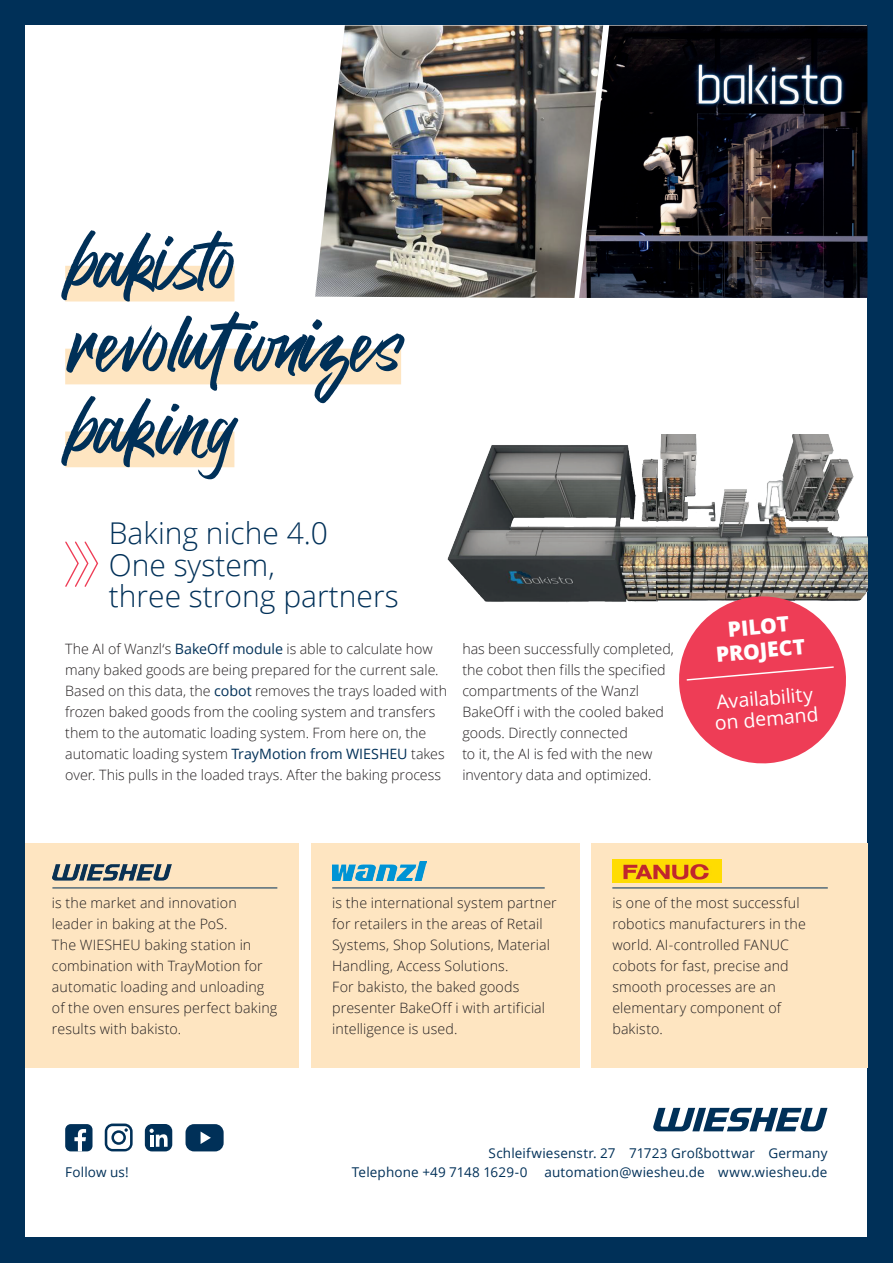
<style>
.page{position:relative;width:893px;height:1263px;background:#003058}
.page>*{position:absolute;margin:0;border:0;box-sizing:border-box;transform-origin:0 0}
.t1{font:87px/82.8px "Obsurd";letter-spacing:-.02em;color:#003058}
.t2{font:300 30px/31.5px "Open Sans";color:#003058}
.t3{font:800 21px/24px "Open Sans";color:#fff;text-align:center}
.t4{font:19.5px/20.5px "Open Sans";color:#fff}
.t5{font:300 14.25px/21px "Open Sans";letter-spacing:.005em;color:#231f20}
.t6{font:13.5px "Open Sans";letter-spacing:.01em;color:#003058}
.s1{font-weight:400;color:#003058}
</style>
<div class="page">
<div style="left:26px;top:26px;width:841px;height:1211px;background:#fff"></div>
<div style="left:591px;top:843px;width:276px;height:224px;background:#fee5c1"></div>
<img style="left:603px;top:26px;width:264px;height:272px">
<svg style="left:65px;top:541px;width:34px;height:46px"></svg>
<img style="left:612px;top:860px;width:109px;height:22px">
<img style="left:447px;top:435px;width:420px;height:167px">
<img style="left:315px;top:26px;width:288px;height:272px">
<hr style="left:612px;top:888px;width:216px;height:1px;background:#003058">
<div style="left:26px;top:843px;width:273px;height:224px;background:#fee5c1"></div>
<img style="left:52px;top:864px;width:120px;height:17px">
<hr style="left:52px;top:888px;width:225px;height:1px;background:#003058">
<svg style="left:675px;top:593px;width:175px;height:171px"></svg>
<div style="left:65px;top:266px;width:169px;height:35px;background:#fee5c1"></div>
<div style="left:65px;top:349px;width:336px;height:35px;background:#fee5c1"></div>
<div style="left:65px;top:431px;width:169px;height:36px;background:#fee5c1"></div>
<div style="left:311px;top:843px;width:268px;height:224px;background:#fee5c1"></div>
<img style="left:333px;top:861px;width:94px;height:19px">
<hr style="left:332px;top:888px;width:213px;height:1px;background:#003058">
<svg style="left:105px;top:1123px;width:28px;height:28px"></svg>
<div style="left:65px;top:1124px;width:28px;height:27px;background:#003058;border-radius:6px"></div>
<svg style="left:74px;top:1129px;width:12px;height:22px"></svg>
<div style="left:145px;top:1124px;width:27px;height:27px;background:#003058;border-radius:7px"></div>
<svg style="left:150px;top:1129px;width:18px;height:18px"></svg>
<div style="left:186px;top:1124px;width:38px;height:27px;background:#003058;border-radius:9px"></div>
<svg style="left:201px;top:1132px;width:10px;height:12px"></svg>
<svg style="left:653px;top:1108px;width:174px;height:23px"></svg>
<h1 class="t1" style="left:65px;top:228px;width:337px">bakisto revolutionizes baking</h1>
<h2 class="t2" style="left:109px;top:517px;width:291px">Baking niche 4.0<br>One system,<br>three strong partners</h2>
<p class="t5" style="left:65px;top:638px;width:383px">The AI of Wanzl‘s <span class="s1">BakeOff module</span> is able to calculate how many baked goods are being prepared for the current sale.<br>Based on this data, the <span class="s1">cobot</span> removes the trays loaded with frozen baked goods from the cooling system and transfers them to the automatic loading system. From here on, the automatic loading system <span class="s1">TrayMotion from WIESHEU</span> takes over. This pulls in the loaded trays. After the baking process</p>
<p class="t5" style="left:462px;top:638px;width:213px">has been successfully completed, the cobot then fills the specified compartments of the Wanzl<br>BakeOff i with the cooled baked goods. Directly connected<br>to it, the AI is fed with the new inventory data and optimized.</p>
<h3 class="t3" style="left:713px;top:617px;width:91px;rotate:-5deg">PILOT<br>PROJECT</h3>
<h3 class="t4" style="left:712px;top:692px;width:105px;rotate:-5deg">Availability on demand</h3>
<p class="t5" style="left:52px;top:892px;width:227px">is the market and innovation leader in baking at the PoS.<br>The WIESHEU baking station in combination with TrayMotion for automatic loading and unloading of the oven ensures perfect baking results with bakisto.</p>
<p class="t5" style="left:612px;top:892px;width:195px">is one of the most successful robotics manufacturers in the world. AI-controlled FANUC cobots for fast, precise and smooth processes are an elementary component of bakisto.</p>
<p class="t5" style="left:332px;top:892px;width:226px">is the international system partner for retailers in the areas of Retail<br>Systems, Shop Solutions, Material<br>Handling, Access Solutions.<br>For bakisto, the baked goods presenter BakeOff i with artificial intelligence is used.</p>
<p class="t6" style="left:489px;top:1143px;width:340px">Schleifwiesenstr. 27 71723 Großbottwar Germany</p>
<p class="t6" style="left:65px;top:1163px;width:65px">Follow us!</p>
<p class="t6" style="left:352px;top:1163px;width:177px">Telephone +49 7148 1629-0</p>
<p class="t6" style="left:544px;top:1163px;width:285px">automation@wiesheu.de www.wiesheu.de</p>
</div>
